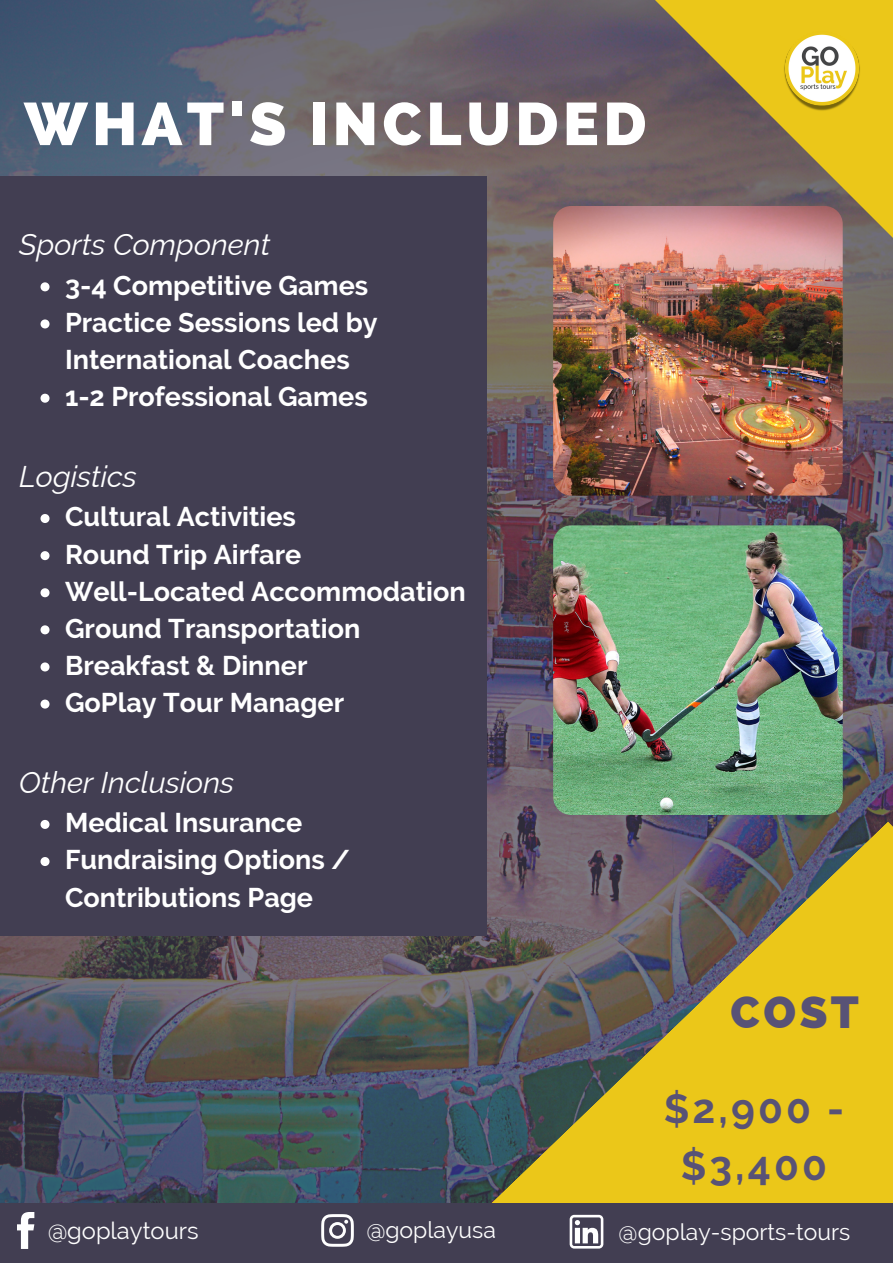
<style>
.page{position:relative;width:893px;height:1264px;background:#fff}
.page>*{position:absolute;margin:0;border:0;box-sizing:border-box;transform-origin:0 0}
.t1{font:800 60px "Raleway";letter-spacing:.075em;color:#fff}
.t2{font:800 45px "Raleway";color:#585276}
.t3{font:700 40.5px "Raleway";letter-spacing:.075em;color:#585276}
.t4{font:italic 30px "Raleway";color:#fff}
.t5{font:700 27px/37px "Raleway";color:#fff}
.t6{font:23.7px "Raleway";color:#fff}
.t7{font:22.95px "Raleway";color:#fff}
.t8{font:22.95px "Raleway";color:#fff}
</style>
<div class="page">
<img style="left:0;top:0;width:892px;height:1202px">
<svg style="left:409px;top:821px;width:483px;height:381px;background:#978841"></svg>
<div style="left:0;top:176px;width:486px;height:759px;background:#423e52"></div>
<svg style="left:576px;top:0;width:316px;height:339px;background:#937f4a"></svg>
<img style="left:553px;top:206px;width:289px;height:289px;border-radius:18px">
<img style="left:553px;top:525px;width:289px;height:290px;border-radius:18px">
<img style="left:783px;top:31px;width:77px;height:80px">
<div style="left:0;top:1202px;width:892px;height:60px;background:#423e52"></div>
<svg style="left:17px;top:1212px;width:17px;height:36px"></svg>
<svg style="left:321px;top:1214px;width:33px;height:32px"></svg>
<svg style="left:569px;top:1214px;width:34px;height:34px"></svg>
<svg style="left:40px;top:282px;width:9px;height:9px"></svg>
<svg style="left:40px;top:319px;width:9px;height:9px"></svg>
<svg style="left:40px;top:394px;width:9px;height:9px"></svg>
<svg style="left:40px;top:514px;width:9px;height:9px"></svg>
<svg style="left:40px;top:551px;width:9px;height:9px"></svg>
<svg style="left:40px;top:588px;width:9px;height:9px"></svg>
<svg style="left:40px;top:625px;width:9px;height:9px"></svg>
<svg style="left:40px;top:662px;width:9px;height:9px"></svg>
<svg style="left:40px;top:699px;width:9px;height:9px"></svg>
<svg style="left:40px;top:820px;width:9px;height:9px"></svg>
<svg style="left:40px;top:857px;width:9px;height:9px"></svg>
<p class="t1" style="left:24px;top:89px;width:623px">WHAT'S INCLUDED</p>
<p class="t4" style="left:19px;top:227px;width:253px">Sports Component</p>
<p class="t5" style="left:65px;top:267px;width:305px">3-4 Competitive Games</p>
<p class="t5" style="left:65px;top:304px;width:314px">Practice Sessions led by<br>International Coaches</p>
<p class="t5" style="left:65px;top:378px;width:304px">1-2 Professional Games</p>
<p class="t4" style="left:19px;top:459px;width:119px">Logistics</p>
<p class="t5" style="left:65px;top:498px;width:232px">Cultural Activities</p>
<p class="t5" style="left:65px;top:535px;width:238px">Round Trip Airfare</p>
<p class="t5" style="left:65px;top:572px;width:402px">Well-Located Accommodation</p>
<p class="t5" style="left:65px;top:609px;width:297px">Ground Transportation</p>
<p class="t5" style="left:65px;top:646px;width:244px">Breakfast &amp; Dinner</p>
<p class="t5" style="left:65px;top:684px;width:281px">GoPlay Tour Manager</p>
<p class="t4" style="left:19px;top:764px;width:216px">Other Inclusions</p>
<p class="t5" style="left:65px;top:804px;width:239px">Medical Insurance</p>
<p class="t5" style="left:65px;top:841px;width:286px">Fundraising Options /<br>Contributions Page</p>
<p class="t2" style="left:730px;top:985px;width:130px">COST</p>
<p class="t3" style="left:663px;top:1085px;width:182px">$2,900 -</p>
<p class="t3" style="left:680px;top:1141px;width:148px">$3,400</p>
<p class="t6" style="left:48px;top:1216px;width:152px">@goplaytours</p>
<p class="t8" style="left:366px;top:1216px;width:131px">@goplayusa</p>
<p class="t7" style="left:618px;top:1218px;width:233px">@goplay-sports-tours</p>
</div>
